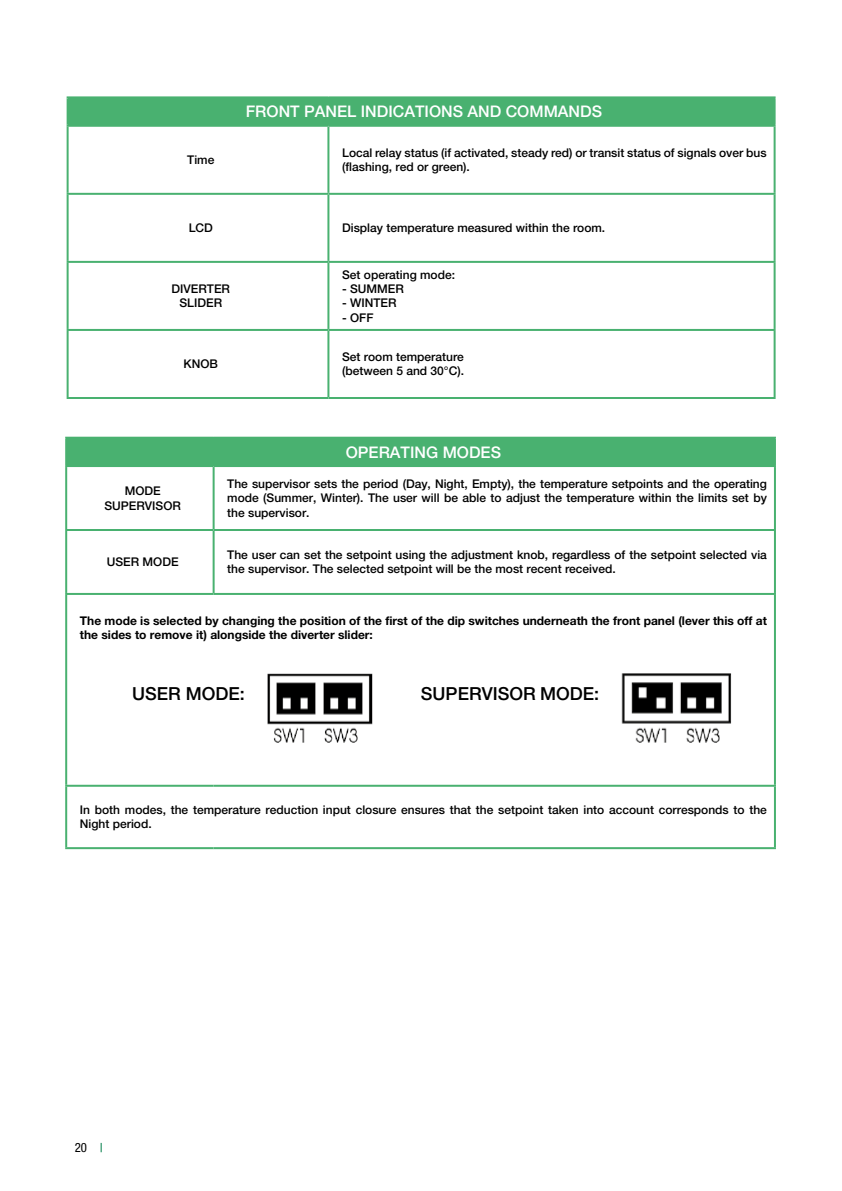
<style>
.page{position:relative;width:842px;height:1191px;background:#fff}
.page>*{position:absolute;margin:0;border:0;box-sizing:border-box;transform-origin:0 0}
.t1{font:500 18px "Helvetica Neue LTW1 G";color:#000}
.t2{font:500 16px "Helvetica Neue LTW1 G";color:#fff}
.t3{font:condensed 12.8px "Helvetica Neue LTW1 G";color:#000}
.t4{font:500 12px/14.4px "Helvetica Neue LTW1 G";color:#000}
.t5{font:700 12px/14.4px "Helvetica Neue LTW1 G";color:#000}
</style>
<div class="page">
<div style="left:66px;top:438px;width:709px;height:28px;background:#49b170"></div>
<svg style="left:67px;top:467px;width:707px;height:380px"></svg>
<hr style="left:774px;top:439px;width:2px;height:26px;background:#49b170">
<hr style="left:65px;top:437px;width:149px;height:2px;background:#49b170">
<hr style="left:65px;top:439px;width:2px;height:26px;background:#49b170">
<hr style="left:214px;top:437px;width:562px;height:2px;background:#49b170">
<hr style="left:65px;top:465px;width:149px;height:2px;background:#49b170">
<hr style="left:214px;top:465px;width:562px;height:2px;background:#49b170">
<hr style="left:65px;top:467px;width:2px;height:62px;background:#49b170">
<hr style="left:213px;top:467px;width:2px;height:62px;background:#49b170">
<hr style="left:774px;top:467px;width:2px;height:62px;background:#49b170">
<hr style="left:65px;top:529px;width:149px;height:2px;background:#49b170">
<hr style="left:65px;top:531px;width:2px;height:62px;background:#49b170">
<hr style="left:214px;top:529px;width:562px;height:2px;background:#49b170">
<hr style="left:213px;top:531px;width:2px;height:62px;background:#49b170">
<hr style="left:774px;top:531px;width:2px;height:62px;background:#49b170">
<hr style="left:65px;top:593px;width:149px;height:2px;background:#49b170">
<hr style="left:65px;top:595px;width:2px;height:189px;background:#49b170">
<hr style="left:214px;top:593px;width:562px;height:2px;background:#49b170">
<hr style="left:774px;top:595px;width:2px;height:189px;background:#49b170">
<hr style="left:65px;top:784px;width:149px;height:2px;background:#49b170">
<hr style="left:65px;top:786px;width:2px;height:61px;background:#49b170">
<hr style="left:214px;top:784px;width:562px;height:2px;background:#49b170">
<hr style="left:774px;top:786px;width:2px;height:61px;background:#49b170">
<hr style="left:65px;top:847px;width:149px;height:2px;background:#49b170">
<hr style="left:214px;top:847px;width:562px;height:2px;background:#49b170">
<img style="left:68px;top:665px;width:320px;height:84px">
<div style="left:68px;top:97px;width:707px;height:29px;background:#49b170"></div>
<svg style="left:69px;top:127px;width:705px;height:270px"></svg>
<hr style="left:774px;top:98px;width:2px;height:27px;background:#49b170">
<hr style="left:67px;top:96px;width:261px;height:2px;background:#49b170">
<hr style="left:67px;top:98px;width:2px;height:27px;background:#49b170">
<hr style="left:328px;top:96px;width:448px;height:2px;background:#49b170">
<hr style="left:67px;top:125px;width:261px;height:2px;background:#49b170">
<hr style="left:328px;top:125px;width:448px;height:2px;background:#49b170">
<hr style="left:67px;top:127px;width:2px;height:66px;background:#49b170">
<hr style="left:327px;top:127px;width:2px;height:66px;background:#49b170">
<hr style="left:774px;top:127px;width:2px;height:66px;background:#49b170">
<hr style="left:67px;top:193px;width:261px;height:2px;background:#49b170">
<hr style="left:67px;top:195px;width:2px;height:66px;background:#49b170">
<hr style="left:328px;top:193px;width:448px;height:2px;background:#49b170">
<hr style="left:327px;top:195px;width:2px;height:66px;background:#49b170">
<hr style="left:774px;top:195px;width:2px;height:66px;background:#49b170">
<hr style="left:67px;top:261px;width:261px;height:2px;background:#49b170">
<hr style="left:67px;top:263px;width:2px;height:66px;background:#49b170">
<hr style="left:328px;top:261px;width:448px;height:2px;background:#49b170">
<hr style="left:327px;top:263px;width:2px;height:66px;background:#49b170">
<hr style="left:774px;top:263px;width:2px;height:66px;background:#49b170">
<hr style="left:67px;top:329px;width:261px;height:2px;background:#49b170">
<hr style="left:67px;top:331px;width:2px;height:66px;background:#49b170">
<hr style="left:328px;top:329px;width:448px;height:2px;background:#49b170">
<hr style="left:327px;top:331px;width:2px;height:66px;background:#49b170">
<hr style="left:774px;top:331px;width:2px;height:66px;background:#49b170">
<hr style="left:67px;top:397px;width:261px;height:2px;background:#49b170">
<hr style="left:328px;top:397px;width:448px;height:2px;background:#49b170">
<img style="left:599px;top:665px;width:141px;height:84px">
<h2 class="t2" style="left:246px;top:102px;width:358px">FRONT PANEL INDICATIONS AND COMMANDS</h2>
<p class="t4" style="left:187px;top:153px;width:29px">Time</p>
<p class="t4" style="left:342px;top:145px;width:426px">Local relay status (if activated, steady red) or transit status of signals over bus (flashing, red or green).</p>
<p class="t4" style="left:189px;top:221px;width:26px">LCD</p>
<p class="t4" style="left:342px;top:221px;width:265px">Display temperature measured within the room.</p>
<p class="t4" style="left:172px;top:281px;width:60px;text-align:center">DIVERTER<br>SLIDER</p>
<p class="t4" style="left:342px;top:267px;width:114px">Set operating mode:</p>
<p class="t4" style="left:342px;top:281px;width:63px">- SUMMER</p>
<p class="t4" style="left:342px;top:296px;width:56px">- WINTER</p>
<p class="t4" style="left:342px;top:310px;width:33px">- OFF</p>
<p class="t4" style="left:184px;top:357px;width:36px">KNOB</p>
<p class="t4" style="left:342px;top:349px;width:123px">Set room temperature (between 5 and 30°C).</p>
<h2 class="t2" style="left:346px;top:442px;width:157px">OPERATING MODES</h2>
<p class="t4" style="left:105px;top:483px;width:78px;text-align:center">MODE<br>SUPERVISOR</p>
<p class="t4" style="left:227px;top:476px;width:541px;text-align:justify">The supervisor sets the period (Day, Night, Empty), the temperature setpoints and the operating mode (Summer, Winter). The user will be able to adjust the temperature within the limits set by the supervisor.</p>
<p class="t4" style="left:107px;top:555px;width:73px">USER MODE</p>
<p class="t4" style="left:227px;top:547px;width:541px">The user can set the setpoint using the adjustment knob, regardless of the setpoint selected via the supervisor. The selected setpoint will be the most recent received.</p>
<p class="t5" style="left:80px;top:613px;width:689px">The mode is selected by changing the position of the first of the dip switches underneath the front panel (lever this off at the sides to remove it) alongside the diverter slider:</p>
<h1 class="t1" style="left:132px;top:683px;width:114px">USER MODE:</h1>
<h1 class="t1" style="left:421px;top:683px;width:180px">SUPERVISOR MODE:</h1>
<p class="t4" style="left:80px;top:802px;width:688px">In both modes, the temperature reduction input closure ensures that the setpoint taken into account corresponds to the<br>Night period.</p>
<p class="t3" style="left:75px;top:1140px;width:14px">20</p>
</div>
